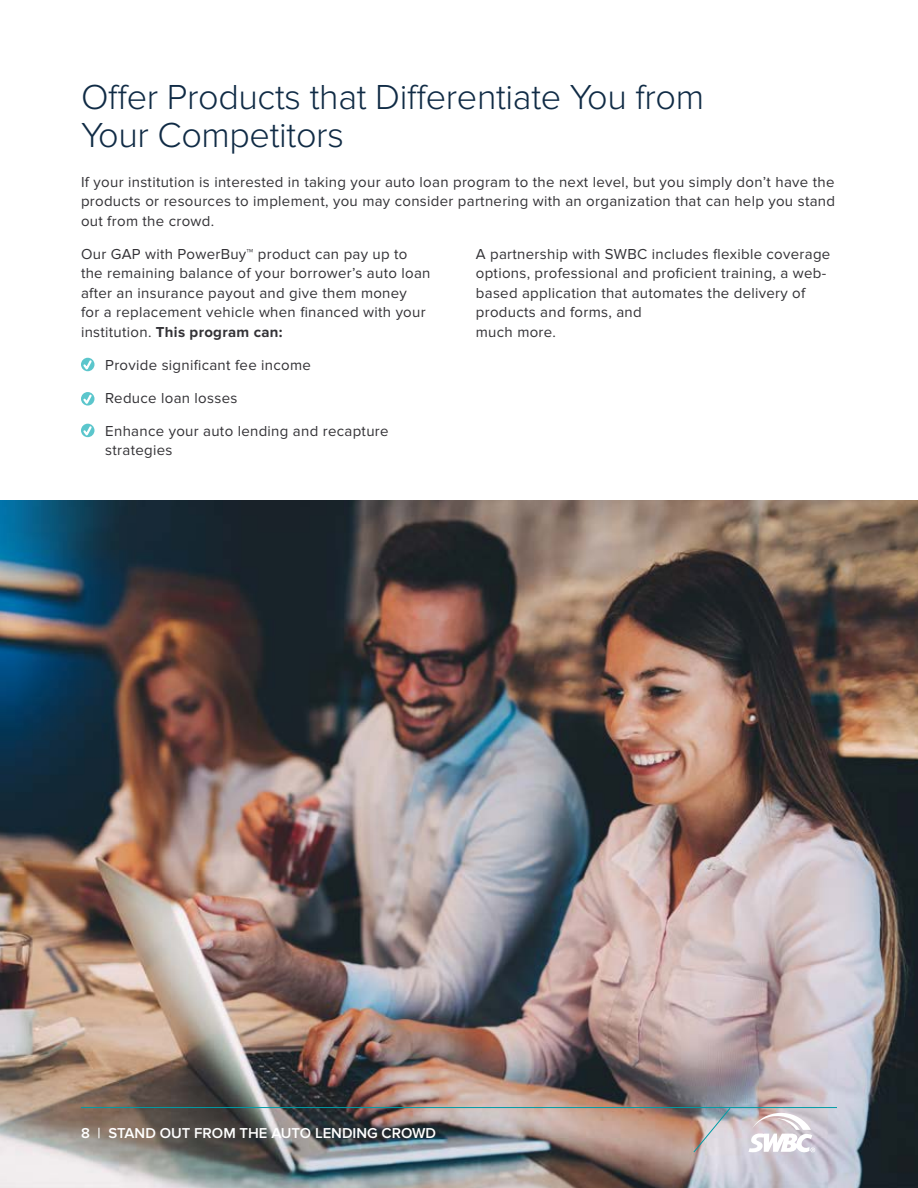
<style>
.page{position:relative;width:918px;height:1188px;background:#fff}
.page>*{position:absolute;margin:0;border:0;box-sizing:border-box;transform-origin:0 0}
.t1{font:300 36px/37.5px "Proxima Nova";letter-spacing:-.01em;color:#102b45}
.t2{font:15px/19.5px "Proxima Nova";letter-spacing:.02em;color:#333236}
.t3{font:600 14.85px "Proxima Nova";color:#fff}
.s1{font-weight:700}
</style>
<div class="page">
<img style="left:0;top:500px;width:918px;height:688px">
<svg style="left:81px;top:358px;width:13px;height:14px"></svg>
<svg style="left:81px;top:393px;width:13px;height:13px"></svg>
<svg style="left:81px;top:424px;width:13px;height:14px"></svg>
<svg style="left:748px;top:1113px;width:67px;height:39px"></svg>
<hr style="left:81px;top:1107px;width:756px;height:1px;background:#009ca6">
<svg style="left:693px;top:1108px;width:38px;height:45px;background:#bab5b7"></svg>
<h1 class="t1" style="left:81px;top:79px;width:625px">Offer Products that Differentiate You from<br>Your Competitors</h1>
<p class="t2" style="left:81px;top:172px;width:756px;text-align:justify">If your institution is interested in taking your auto loan program to the next level, but you simply don’t have the products or resources to implement, you may consider partnering with an organization that can help you stand out from the crowd.</p>
<p class="t2" style="left:81px;top:244px;width:351px">Our GAP with PowerBuy™ product can pay up to the remaining balance of your borrower’s auto loan after an insurance payout and give them money<br>for a replacement vehicle when financed with your institution. <span class="s1">This program can:</span></p>
<p class="t2" style="left:105px;top:355px;width:207px">Provide significant fee income</p>
<p class="t2" style="left:105px;top:388px;width:134px">Reduce loan losses</p>
<p class="t2" style="left:105px;top:421px;width:285px">Enhance your auto lending and recapture strategies</p>
<p class="t2" style="left:476px;top:244px;width:356px">A partnership with SWBC includes flexible coverage options, professional and proficient training, a web&shy;based application that automates the delivery of products and forms, and<br>much more.</p>
<p class="t3" style="left:81px;top:1125px;width:357px">8 | STAND OUT FROM THE AUTO LENDING CROWD</p>
</div>
